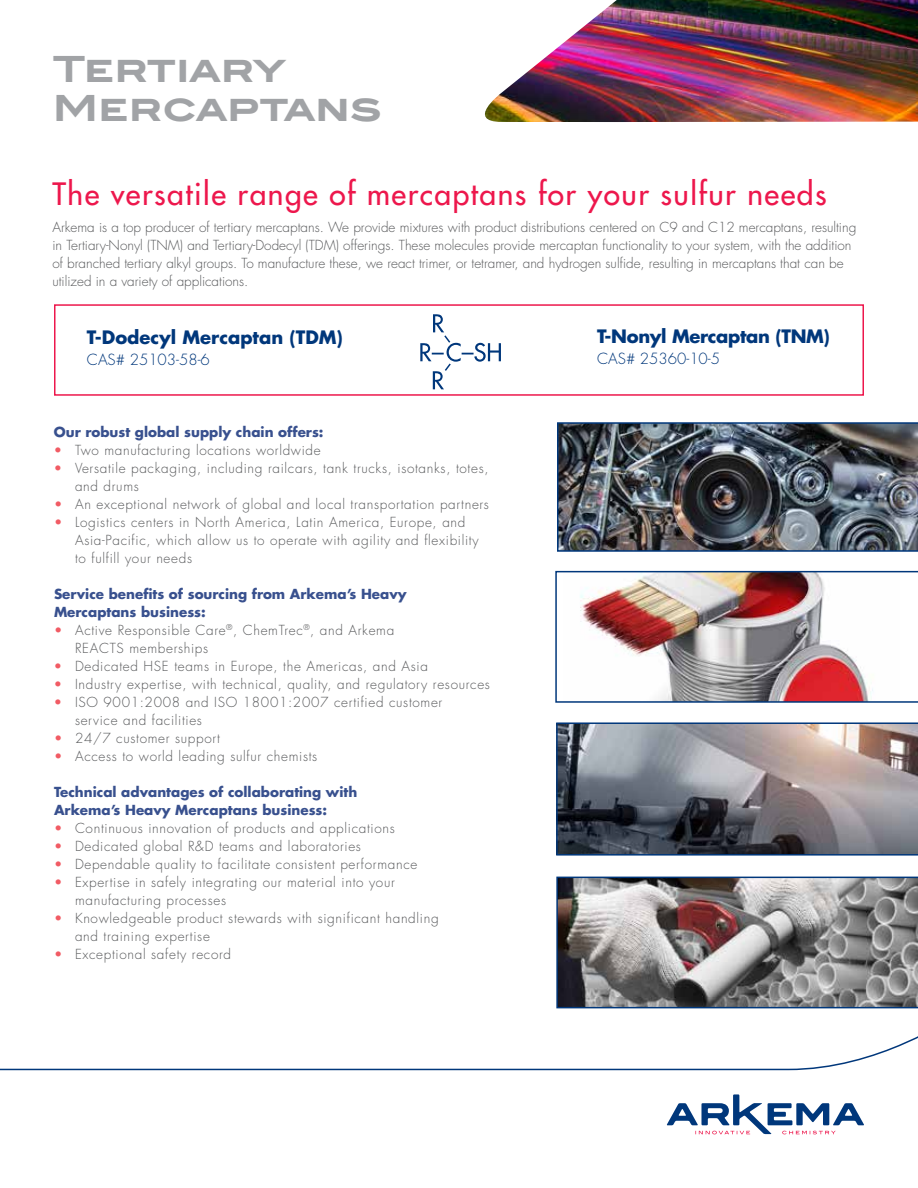
<style>
.page{position:relative;width:918px;height:1188px;background:#fff}
.page>*{position:absolute;margin:0;border:0;box-sizing:border-box;transform-origin:0 0}
.t1{font:700 36px/39px "Blair ITC";letter-spacing:-.01em;color:#a1a3a6}
.t2{font:30px "Futura";letter-spacing:.05em;color:#ed174c}
.t3{font:700 18px "Futura";color:#00377b}
.t4{font:700 18px "Futura";letter-spacing:-.02em;color:#00377b}
.t5{font:300 15px "Futura";color:#00377b}
.t6{font:300 13.5px/18px "Futura";letter-spacing:.05em;color:#58595b}
.t7{font:300 13.5px/18px "Futura";color:#58595b}
.t8{font:700 13.5px/18px "Futura";color:#38508e}
.s1{color:#f15b64}
</style>
<div class="page">
<svg style="left:556px;top:722px;width:362px;height:134px"></svg>
<svg style="left:556px;top:877px;width:362px;height:131px"></svg>
<img style="left:555px;top:571px;width:363px;height:132px">
<img style="left:557px;top:422px;width:361px;height:130px">
<svg style="left:0;top:1036px;width:918px;height:35px"></svg>
<div style="left:54px;top:304px;width:810px;height:92px;border:2px solid #ed174c"></div>
<svg style="left:420px;top:314px;width:81px;height:75px"></svg>
<svg style="left:667px;top:1094px;width:197px;height:40px"></svg>
<img style="left:484px;top:0;width:434px;height:122px">
<h1 class="t1" style="left:52px;top:49px;width:331px">Tertiary<br>Mercaptans</h1>
<h2 class="t2" style="left:52px;top:175px;width:776px">The versatile range of mercaptans for your sulfur needs</h2>
<p class="t7" style="left:52px;top:218px;width:805px">Arkema is a top producer of tertiary mercaptans. We provide mixtures with product distributions centered on C9 and C12 mercaptans, resulting in Tertiary-Nonyl (TNM) and Tertiary-Dodecyl (TDM) offerings. These molecules provide mercaptan functionality to your system, with the addition of branched tertiary alkyl groups. To manufacture these, we react trimer, or tetramer, and hydrogen sulfide, resulting in mercaptans that can be utilized in a variety of applications.</p>
<h3 class="t3" style="left:87px;top:325px;width:258px">T-Dodecyl Mercaptan (TDM)</h3>
<p class="t5" style="left:87px;top:350px;width:124px">CAS# 25103-58-6</p>
<p class="t8" style="left:54px;top:422px;width:271px">Our robust global supply chain offers:</p>
<p class="t6" style="left:54px;top:441px;width:268px"><span class="s1">•</span> Two manufacturing locations worldwide</p>
<p class="t6" style="left:75px;top:459px;width:415px;text-indent:-21px"><span class="s1">•</span> Versatile packaging, including railcars, tank trucks, isotanks, totes, and drums</p>
<p class="t6" style="left:54px;top:495px;width:437px"><span class="s1">•</span> An exceptional network of global and local transportation partners</p>
<p class="t6" style="left:75px;top:513px;width:405px;text-indent:-21px"><span class="s1">•</span> Logistics centers in North America, Latin America, Europe, and<br>Asia-Pacific, which allow us to operate with agility and flexibility to fulfill your needs</p>
<p class="t8" style="left:54px;top:584px;width:354px">Service benefits of sourcing from Arkema’s Heavy<br>Mercaptans business:</p>
<p class="t6" style="left:75px;top:621px;width:321px;text-indent:-21px"><span class="s1">•</span> Active Responsible Care<sup>®</sup>, ChemTrec<sup>®</sup>, and Arkema<br>REACTS memberships</p>
<p class="t6" style="left:54px;top:657px;width:375px"><span class="s1">•</span> Dedicated HSE teams in Europe, the Americas, and Asia</p>
<p class="t6" style="left:54px;top:675px;width:437px"><span class="s1">•</span> Industry expertise, with technical, quality, and regulatory resources</p>
<p class="t6" style="left:75px;top:693px;width:369px;text-indent:-21px"><span class="s1">•</span> ISO 9001:2008 and ISO 18001:2007 certified customer service and facilities</p>
<p class="t6" style="left:54px;top:729px;width:167px"><span class="s1">•</span> 24/7 customer support</p>
<p class="t6" style="left:54px;top:747px;width:265px"><span class="s1">•</span> Access to world leading sulfur chemists</p>
<p class="t8" style="left:54px;top:782px;width:305px">Technical advantages of collaborating with<br>Arkema’s Heavy Mercaptans business:</p>
<p class="t6" style="left:54px;top:819px;width:342px"><span class="s1">•</span> Continuous innovation of products and applications</p>
<p class="t6" style="left:54px;top:837px;width:308px"><span class="s1">•</span> Dedicated global R&amp;D teams and laboratories</p>
<p class="t6" style="left:54px;top:855px;width:365px"><span class="s1">•</span> Dependable quality to facilitate consistent performance</p>
<p class="t6" style="left:75px;top:873px;width:321px;text-indent:-21px"><span class="s1">•</span> Expertise in safely integrating our material into your manufacturing processes</p>
<p class="t6" style="left:75px;top:909px;width:365px;text-indent:-21px"><span class="s1">•</span> Knowledgeable product stewards with significant handling and training expertise</p>
<p class="t6" style="left:54px;top:945px;width:179px"><span class="s1">•</span> Exceptional safety record</p>
<h3 class="t4" style="left:597px;top:324px;width:234px">T-Nonyl Mercaptan (TNM)</h3>
<p class="t5" style="left:597px;top:349px;width:124px">CAS# 25360-10-5</p>
</div>
